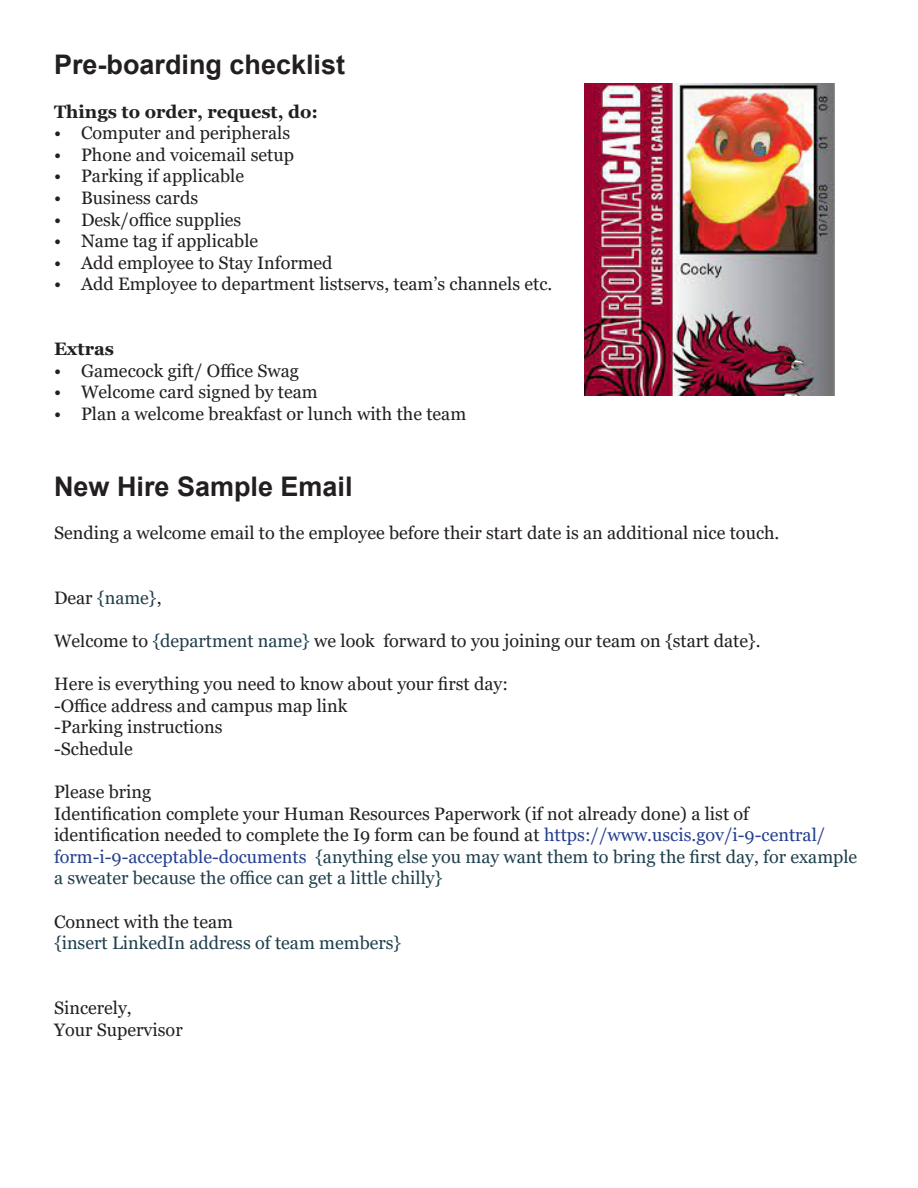
<style>
.page{position:relative;width:918px;height:1188px;background:#fff}
.page>*{position:absolute;margin:0;border:0;box-sizing:border-box;transform-origin:0 0}
.Heading_1{font:700 27px "Arial";color:#231f20}
.t1{font:18px "Georgia";color:#231f20}
.t2{font:18px/21.6px "Georgia";color:#1f3f4c}
.Subhead{font:700 18px "Georgia";color:#231f20}
.s1{color:#231f20}
.s2{color:#1f3f4c}
.s3{color:#253f8e}
</style>
<div class="page">
<img style="left:584px;top:84px;width:250px;height:311px">
<p class="Heading_1" style="left:54px;top:46px;width:293px">Pre-boarding checklist</p>
<p class="Subhead" style="left:54px;top:100px;width:266px">Things to order, request, do:</p>
<p class="t1" style="left:54px;top:122px;width:238px">• Computer and peripherals</p>
<p class="t1" style="left:54px;top:144px;width:241px">• Phone and voicemail setup</p>
<p class="t1" style="left:54px;top:165px;width:192px">• Parking if applicable</p>
<p class="t1" style="left:54px;top:187px;width:146px">• Business cards</p>
<p class="t1" style="left:54px;top:209px;width:189px">• Desk/office supplies</p>
<p class="t1" style="left:54px;top:230px;width:206px">• Name tag if applicable</p>
<p class="t1" style="left:54px;top:252px;width:280px">• Add employee to Stay Informed</p>
<p class="t1" style="left:54px;top:273px;width:500px">• Add Employee to department listservs, team’s channels etc.</p>
<p class="Subhead" style="left:54px;top:337px;width:62px">Extras</p>
<p class="t1" style="left:54px;top:360px;width:247px">• Gamecock gift/ Office Swag</p>
<p class="t1" style="left:54px;top:381px;width:265px">• Welcome card signed by team</p>
<p class="t1" style="left:54px;top:403px;width:414px">• Plan a welcome breakfast or lunch with the team</p>
<p class="Heading_1" style="left:54px;top:467px;width:300px">New Hire Sample Email</p>
<p class="t1" style="left:54px;top:522px;width:727px">Sending a welcome email to the employee before their start date is an additional nice touch.</p>
<p class="t2" style="left:54px;top:587px;width:109px"><span class="s1">Dear</span> {name}<span class="s1">,</span></p>
<p class="t1" style="left:54px;top:630px;width:708px">Welcome to <span class="s2">{department name}</span> we look forward to you joining our team on {start date}.</p>
<p class="t1" style="left:54px;top:673px;width:456px">Here is everything you need to know about your first day:</p>
<p class="t1" style="left:54px;top:695px;width:295px">-Office address and campus map link</p>
<p class="t1" style="left:54px;top:716px;width:170px">-Parking instructions</p>
<p class="t1" style="left:54px;top:738px;width:80px">-Schedule</p>
<p class="t1" style="left:54px;top:781px;width:99px">Please bring</p>
<p class="t1" style="left:54px;top:803px;width:697px">Identification complete your Human Resources Paperwork (if not already done) a list of</p>
<p class="t2" style="left:54px;top:825px;width:805px"><span class="s1">identification needed to complete the I9 form can be found at</span> <span class="s3">https://www.uscis.gov/i-9-central/ form-i-9-acceptable-documents</span> {anything else you may want them to bring the first day, for example a sweater because the office can get a little chilly}</p>
<p class="t1" style="left:54px;top:911px;width:181px">Connect with the team</p>
<p class="t2" style="left:54px;top:933px;width:349px">{insert LinkedIn address of team members}</p>
<p class="t1" style="left:54px;top:997px;width:79px">Sincerely,</p>
<p class="t1" style="left:54px;top:1019px;width:130px">Your Supervisor</p>
</div>
